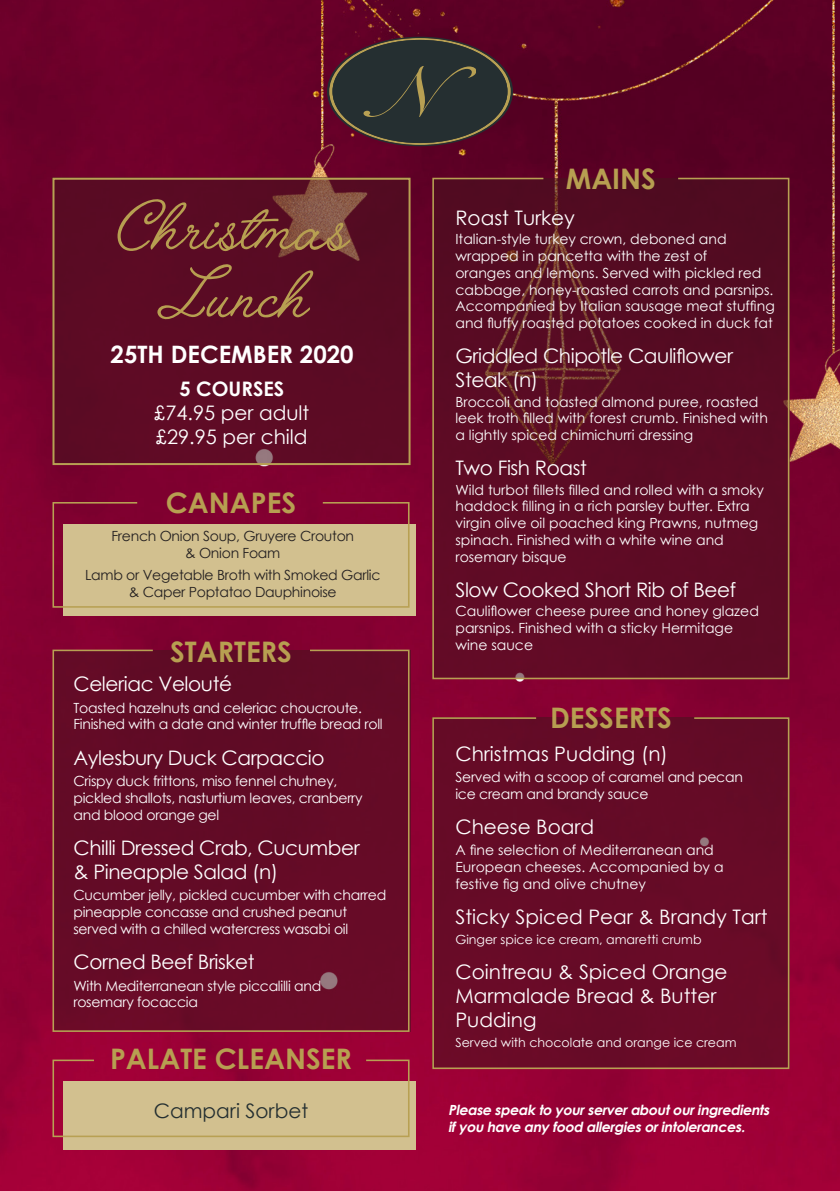
<style>
.page{position:relative;width:840px;height:1191px;background:#fff}
.page>*{position:absolute;margin:0;border:0;box-sizing:border-box;transform-origin:0 0}
.t1{font:88px/68px "Angelface";color:#b79f51;text-align:center}
.t2{font:700 28.2px "Century Gothic";color:#b79f51}
.t3{font:700 24px "Century Gothic";color:#fff}
.t4{font:20px/24px "Century Gothic";letter-spacing:-.02em;color:#fff}
.t5{font:20px/24px "Century Gothic";color:#fff}
.t6{font:20px "Century Gothic";color:#242f31}
.t7{font:14px/16.8px "Century Gothic";color:#fff}
.t8{font:14px/16.8px "Century Gothic";letter-spacing:-.02em;color:#fff}
.t9{font:14px/16.8px "Century Gothic";letter-spacing:-.02em;color:#231f20;text-align:center}
.t10{font:italic 700 14px/16.8px "Century Gothic";color:#fff}
.t11{font:12.6px "Century Gothic";color:#fff}
.s1{font-weight:700}
</style>
<div class="page">
<img style="left:0;top:0;width:839px;height:1191px">
<div style="left:52px;top:178px;width:357px;height:287px;background:#5c0b24"></div>
<div style="left:63px;top:523px;width:352px;height:92px;background:#d2c08f"></div>
<div style="left:52px;top:649px;width:358px;height:383px;background:#630b26"></div>
<svg style="left:431px;top:177px;width:358px;height:503px;background:#5b0e24"></svg>
<div style="left:431px;top:716px;width:358px;height:353px;background:#660b27"></div>
<div style="left:52px;top:178px;width:358px;height:287px;border:2px solid #b8a053"></div>
<div style="left:63px;top:1080px;width:352px;height:69px;background:#d2c08f"></div>
<svg style="left:52px;top:1058px;width:358px;height:80px"></svg>
<svg style="left:52px;top:501px;width:358px;height:107px"></svg>
<svg style="left:327px;top:37px;width:185px;height:109px;background:#3b2d30"></svg>
<p class="t1" style="left:116px;top:197px;width:233px">Christmas<br>Lunch</p>
<p class="t3" style="left:110px;top:336px;width:244px">25TH DECEMBER 2020</p>
<p class="t5" style="left:154px;top:377px;width:156px;text-align:center"><span class="s1">5 COURSES </span>£74.95 per adult £29.95 per child</p>
<p class="t2" style="left:166px;top:481px;width:132px">CANAPES</p>
<p class="t9" style="left:111px;top:527px;width:244px">French Onion Soup, Gruyere Crouton &amp; Onion Foam</p>
<p class="t9" style="left:85px;top:566px;width:297px">Lamb or Vegetable Broth with Smoked Garlic &amp; Caper Poptatao Dauphinoise</p>
<p class="t2" style="left:170px;top:630px;width:123px">STARTERS</p>
<p class="t4" style="left:73px;top:672px;width:160px">Celeriac Velouté</p>
<p class="t8" style="left:73px;top:699px;width:310px">Toasted hazelnuts and celeriac choucroute.<br>Finished with a date and winter truffle bread roll</p>
<p class="t4" style="left:73px;top:745px;width:252px">Aylesbury Duck Carpaccio</p>
<p class="t8" style="left:73px;top:772px;width:290px">Crispy duck frittons, miso fennel chutney, pickled shallots, nasturtium leaves, cranberry and blood orange gel</p>
<p class="t4" style="left:73px;top:835px;width:288px">Chilli Dressed Crab, Cucumber &amp; Pineapple Salad (n)</p>
<p class="t8" style="left:73px;top:886px;width:314px">Cucumber jelly, pickled cucumber with charred pineapple concasse and crushed peanut served with a chilled watercress wasabi oil</p>
<p class="t4" style="left:73px;top:949px;width:182px">Corned Beef Brisket</p>
<p class="t8" style="left:73px;top:976px;width:249px">With Mediterranean style piccalilli and rosemary focaccia</p>
<p class="t2" style="left:110px;top:1037px;width:243px">PALATE CLEANSER</p>
<p class="t6" style="left:154px;top:1097px;width:156px">Campari Sorbet</p>
<p class="t2" style="left:565px;top:158px;width:91px">MAINS</p>
<p class="t5" style="left:455px;top:205px;width:121px">Roast Turkey</p>
<p class="t7" style="left:455px;top:230px;width:320px">Italian-style turkey crown, deboned and wrapped in pancetta with the zest of<br>oranges and lemons. Served with pickled red cabbage, honey-roasted carrots and parsnips.<br>Accompanied by Italian sausage meat stuffing and fluffy roasted potatoes cooked in duck fat</p>
<p class="t4" style="left:455px;top:344px;width:279px">Griddled Chipotle Cauliflower<br>Steak (n)</p>
<p class="t7" style="left:455px;top:393px;width:314px">Broccoli and toasted almond puree, roasted leek troth filled with forest crumb. Finished with a lightly spiced chimichurri dressing</p>
<p class="t4" style="left:455px;top:456px;width:133px">Two Fish Roast</p>
<p class="t7" style="left:455px;top:481px;width:310px">Wild turbot fillets filled and rolled with a smoky haddock filling in a rich parsley butter. Extra virgin olive oil poached king Prawns, nutmeg spinach. Finished with a white wine and rosemary bisque</p>
<p class="t4" style="left:455px;top:577px;width:282px">Slow Cooked Short Rib of Beef</p>
<p class="t7" style="left:455px;top:602px;width:305px">Cauliflower cheese puree and honey glazed parsnips. Finished with a sticky Hermitage wine sauce</p>
<p class="t2" style="left:549px;top:697px;width:123px">DESSERTS</p>
<p class="t5" style="left:455px;top:741px;width:214px">Christmas Pudding (n)</p>
<p class="t8" style="left:455px;top:768px;width:289px">Served with a scoop of caramel and pecan ice cream and brandy sauce</p>
<p class="t5" style="left:455px;top:814px;width:140px">Cheese Board</p>
<p class="t7" style="left:455px;top:841px;width:269px">A fine selection of Mediterranean and<br>European cheeses. Accompanied by a festive fig and olive chutney</p>
<p class="t5" style="left:455px;top:904px;width:313px">Sticky Spiced Pear &amp; Brandy Tart</p>
<p class="t11" style="left:455px;top:930px;width:247px">Ginger spice ice cream, amaretti crumb</p>
<p class="t5" style="left:455px;top:959px;width:273px">Cointreau &amp; Spiced Orange<br>Marmalade Bread &amp; Butter<br>Pudding</p>
<p class="t11" style="left:455px;top:1033px;width:282px">Served with chocolate and orange ice cream</p>
<p class="t10" style="left:448px;top:1101px;width:326px">Please speak to yourserveraboutouringredients ifyou have any food allergiesorintolerances.</p>
</div>
